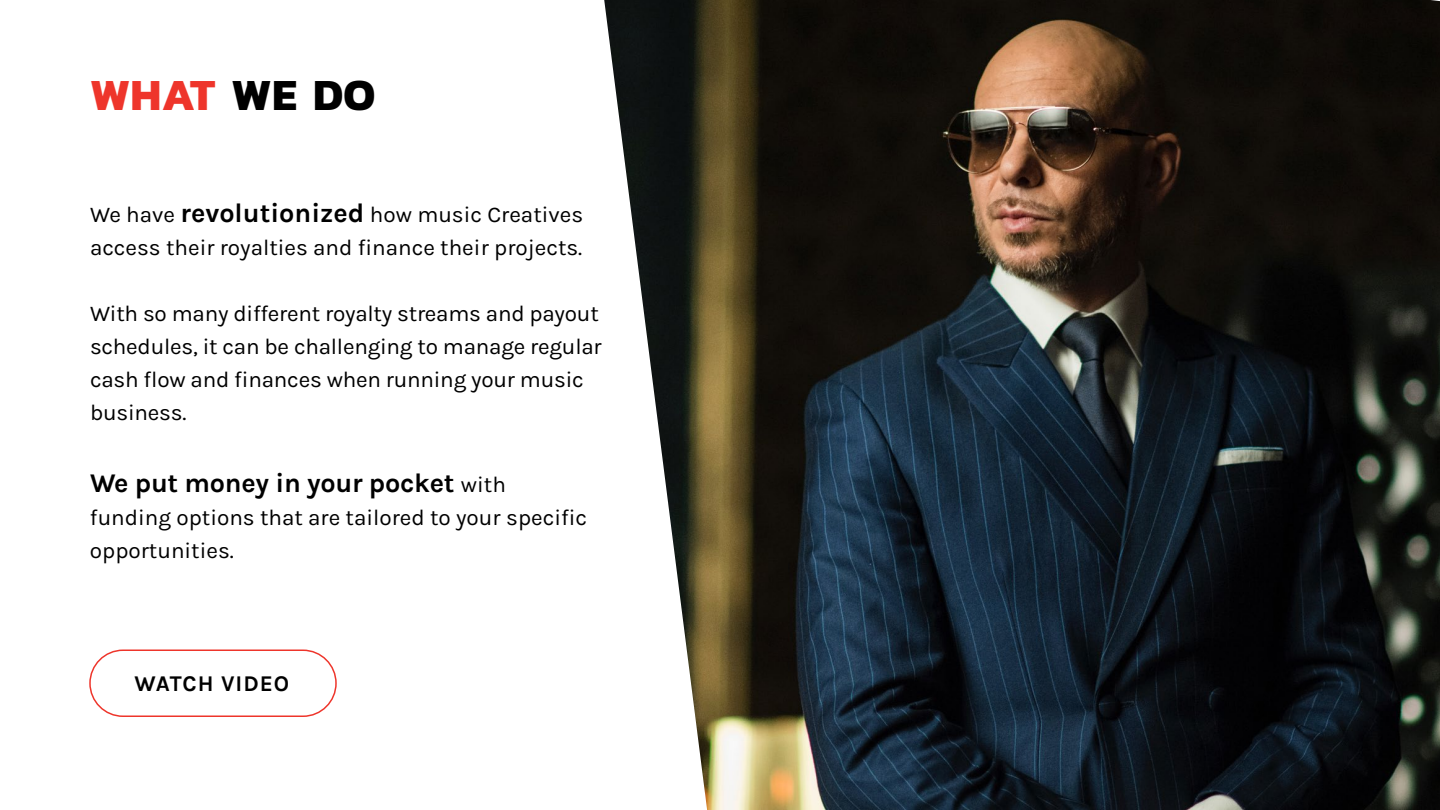
<style>
.page{position:relative;width:1440px;height:810px;background:#fff}
.page>*{position:absolute;margin:0;border:0;box-sizing:border-box;transform-origin:0 0}
.t1{font:700 45px "Kanit";letter-spacing:.01em;color:#ee352b}
.t2{font:700 27px "Karla";letter-spacing:-.01em;color:#000}
.t3{font:22.5px/33px "Karla";letter-spacing:-.01em;color:#000}
.t4{font:700 22.5px "Karla";letter-spacing:.04em;color:#000}
.s1{color:#000}
.s2{font-weight:700;font-size:27px}
.s3{font-weight:400;font-size:22.5px}
</style>
<div class="page">
<img style="left:604px;top:0;width:836px;height:810px">
<div style="left:89px;top:650px;width:248px;height:67px;border:2px solid #ee352b;border-radius:33px"></div>
<h1 class="t1" style="left:90px;top:59px;width:287px">WHAT <span class="s1">WE DO</span></h1>
<p class="t3" style="left:90px;top:197px;width:495px">We have <span class="s2">revolutionized</span> how music Creatives access their royalties and finance their projects.</p>
<p class="t3" style="left:90px;top:296px;width:513px">With so many different royalty streams and payout schedules, it can be challenging to manage regular cash flow and finances when running your music business.</p>
<p class="t2" style="left:90px;top:466px;width:417px">We put money in your pocket <span class="s3">with</span></p>
<p class="t3" style="left:90px;top:500px;width:499px">funding options that are tailored to your specific opportunities.</p>
<p class="t4" style="left:135px;top:669px;width:156px">WATCH VIDEO</p>
</div>
